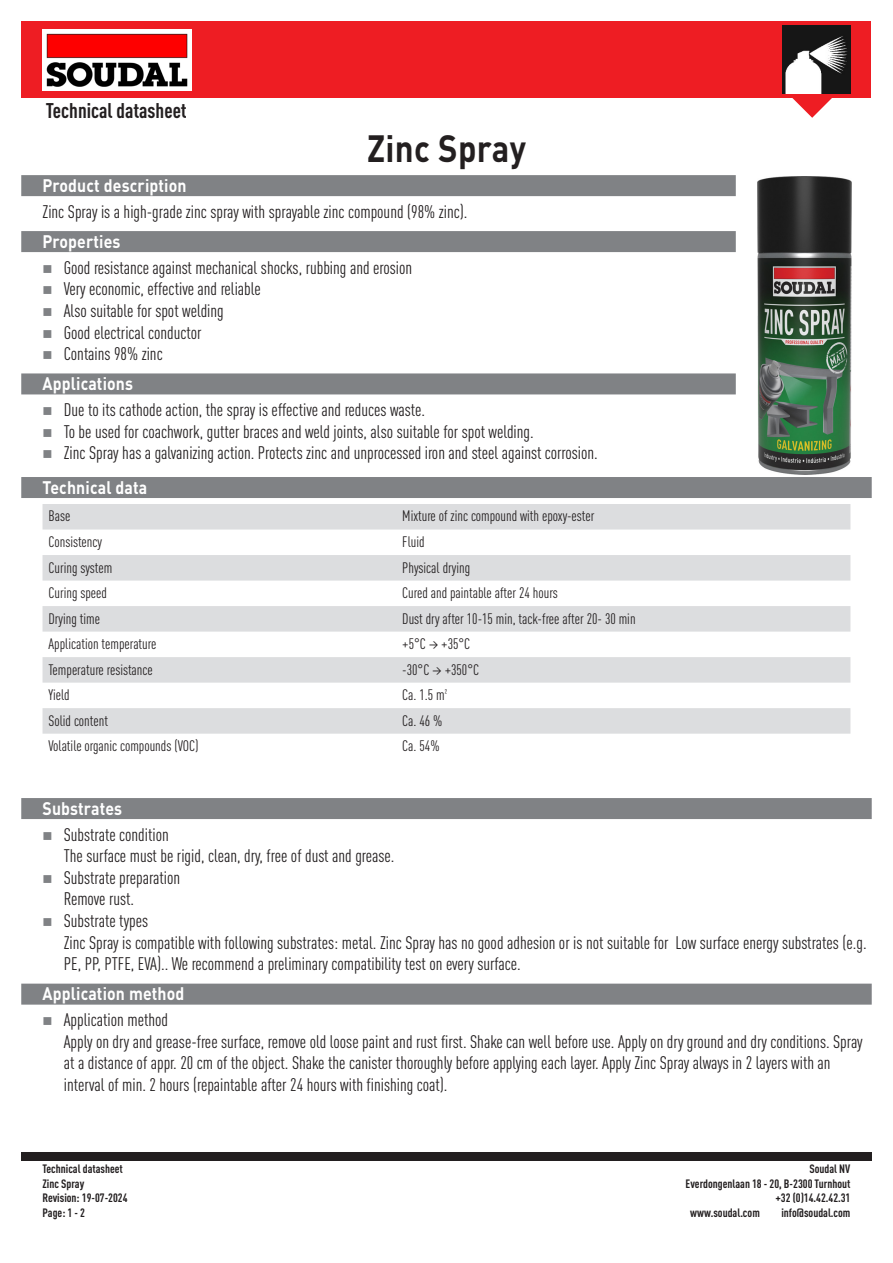
<style>
.page{position:relative;width:893px;height:1263px;background:#fff}
.page>*{position:absolute;margin:0;border:0;box-sizing:border-box;transform-origin:0 0}
.t1{font:700 37.5px "DIN Pro";letter-spacing:.01em;color:#231f20;scale:.88 1}
.Disclamer_Title{font:700 condensed 21px "DIN Pro";color:#231f20}
.Body_tekst{font:condensed 18px/21.6px "DIN Pro";color:#231f20}
.Labels{font:700 18px "DIN Pro";letter-spacing:.01em;color:#fff;scale:.88 1}
.TechData{font:condensed 15px "DIN Pro";color:#231f20}
.Disclaimer{font:700 condensed 12px "DIN Pro";color:#231f20}
</style>
<div class="page">
<div style="left:21px;top:1152px;width:851px;height:9px;background:#231f20"></div>
<div style="left:21px;top:21px;width:850px;height:77px;background:#ee1d23"></div>
<svg style="left:792px;top:98px;width:40px;height:20px"></svg>
<img style="left:43px;top:29px;width:149px;height:61px">
<img style="left:782px;top:26px;width:68px;height:68px">
<img style="left:757px;top:176px;width:94px;height:298px">
<div style="left:21px;top:477px;width:851px;height:21px;background:#808285"></div>
<div style="left:21px;top:798px;width:851px;height:21px;background:#808285"></div>
<div style="left:21px;top:984px;width:851px;height:21px;background:#808285"></div>
<svg style="left:43px;top:504px;width:807px;height:230px;fill:#dcdddf"></svg>
<div style="left:21px;top:175px;width:715px;height:21px;background:#808285"></div>
<div style="left:21px;top:231px;width:715px;height:21px;background:#808285"></div>
<div style="left:21px;top:373px;width:715px;height:21px;background:#808285"></div>
<p class="Disclamer_Title" style="left:46px;top:95px;width:142px">Technical datasheet</p>
<p class="t1" style="left:367px;top:117px;width:182px">Zinc Spray</p>
<p class="Labels" style="left:43px;top:170px;width:165px">Product description</p>
<p class="Body_tekst" style="left:43px;top:199px;width:427px">Zinc Spray is a high-grade zinc spray with sprayable zinc compound (98% zinc).</p>
<p class="Labels" style="left:43px;top:226px;width:90px">Properties</p>
<p class="Body_tekst" style="left:64px;top:255px;width:350px">Good resistance against mechanical shocks, rubbing and erosion</p>
<p class="Body_tekst" style="left:64px;top:277px;width:199px">Very economic, effective and reliable</p>
<p class="Body_tekst" style="left:64px;top:299px;width:162px">Also suitable for spot welding</p>
<p class="Body_tekst" style="left:64px;top:320px;width:139px">Good electrical conductor</p>
<p class="Body_tekst" style="left:64px;top:342px;width:101px">Contains 98% zinc</p>
<p class="Labels" style="left:43px;top:369px;width:104px">Applications</p>
<p class="Body_tekst" style="left:64px;top:398px;width:363px">Due to its cathode action, the spray is effective and reduces waste.</p>
<p class="Body_tekst" style="left:64px;top:419px;width:471px">To be used for coachwork, gutter braces and weld joints, also suitable for spot welding.</p>
<p class="Body_tekst" style="left:64px;top:441px;width:535px">Zinc Spray has a galvanizing action. Protects zinc and unprocessed iron and steel against corrosion.</p>
<p class="Labels" style="left:43px;top:472px;width:121px">Technical data</p>
<p class="TechData" style="left:49px;top:506px;width:23px">Base</p>
<p class="TechData" style="left:402px;top:506px;width:194px">Mixture of zinc compound with epoxy-ester</p>
<p class="TechData" style="left:49px;top:531px;width:55px">Consistency</p>
<p class="TechData" style="left:402px;top:531px;width:24px">Fluid</p>
<p class="TechData" style="left:49px;top:557px;width:65px">Curing system</p>
<p class="TechData" style="left:402px;top:557px;width:69px">Physical drying</p>
<p class="TechData" style="left:49px;top:582px;width:60px">Curing speed</p>
<p class="TechData" style="left:402px;top:582px;width:157px">Cured and paintable after 24 hours</p>
<p class="TechData" style="left:49px;top:608px;width:53px">Drying time</p>
<p class="TechData" style="left:402px;top:608px;width:235px">Dust dry after 10-15 min, tack-free after 20- 30 min</p>
<p class="TechData" style="left:49px;top:633px;width:109px">Application temperature</p>
<p class="TechData" style="left:402px;top:633px;width:69px">+5°C → +35°C</p>
<p class="TechData" style="left:49px;top:659px;width:106px">Temperature resistance</p>
<p class="TechData" style="left:402px;top:659px;width:78px">-30°C → +350°C</p>
<p class="TechData" style="left:49px;top:684px;width:23px">Yield</p>
<p class="TechData" style="left:402px;top:684px;width:46px">Ca. 1.5 m²</p>
<p class="TechData" style="left:49px;top:710px;width:61px">Solid content</p>
<p class="TechData" style="left:402px;top:710px;width:42px">Ca. 46 %</p>
<p class="TechData" style="left:49px;top:735px;width:151px">Volatile organic compounds (VOC)</p>
<p class="TechData" style="left:402px;top:735px;width:39px">Ca. 54%</p>
<p class="Labels" style="left:43px;top:793px;width:92px">Substrates</p>
<p class="Body_tekst" style="left:64px;top:822px;width:332px">Substrate condition<br>The surface must be rigid, clean, dry, free of dust and grease.</p>
<p class="Body_tekst" style="left:64px;top:866px;width:118px">Substrate preparation<br>Remove rust.</p>
<p class="Body_tekst" style="left:64px;top:909px;width:804px">Substrate types<br>Zinc Spray is compatible with following substrates: metal. Zinc Spray has no good adhesion or is not suitable for Low surface energy substrates (e.g.<br>PE, PP, PTFE, EVA).. We recommend a preliminary compatibility test on every surface.</p>
<p class="Labels" style="left:43px;top:979px;width:163px">Application method</p>
<p class="Body_tekst" style="left:64px;top:1008px;width:800px">Application method<br>Apply on dry and grease-free surface, remove old loose paint and rust first. Shake can well before use. Apply on dry ground and dry conditions. Spray at a distance of appr. 20 cm of the object. Shake the canister thoroughly before applying each layer. Apply Zinc Spray always in 2 layers with an interval of min. 2 hours (repaintable after 24 hours with finishing coat).</p>
<p class="Disclaimer" style="left:43px;top:1160px;width:82px">Technical datasheet</p>
<p class="Disclaimer" style="left:43px;top:1174px;width:43px">Zinc Spray</p>
<p class="Disclaimer" style="left:43px;top:1189px;width:87px">Revision: 19-07-2024</p>
<p class="Disclaimer" style="left:43px;top:1203px;width:44px">Page: 1 - 2</p>
<p class="Disclaimer" style="left:809px;top:1160px;width:42px">Soudal NV</p>
<p class="Disclaimer" style="left:686px;top:1174px;width:166px">Everdongenlaan 18 - 20, B-2300 Turnhout</p>
<p class="Disclaimer" style="left:775px;top:1189px;width:77px">+32 (0)14.42.42.31</p>
<p class="Disclaimer" style="left:690px;top:1203px;width:71px">www.soudal.com</p>
<p class="Disclaimer" style="left:781px;top:1203px;width:71px">info@soudal.com</p>
</div>
